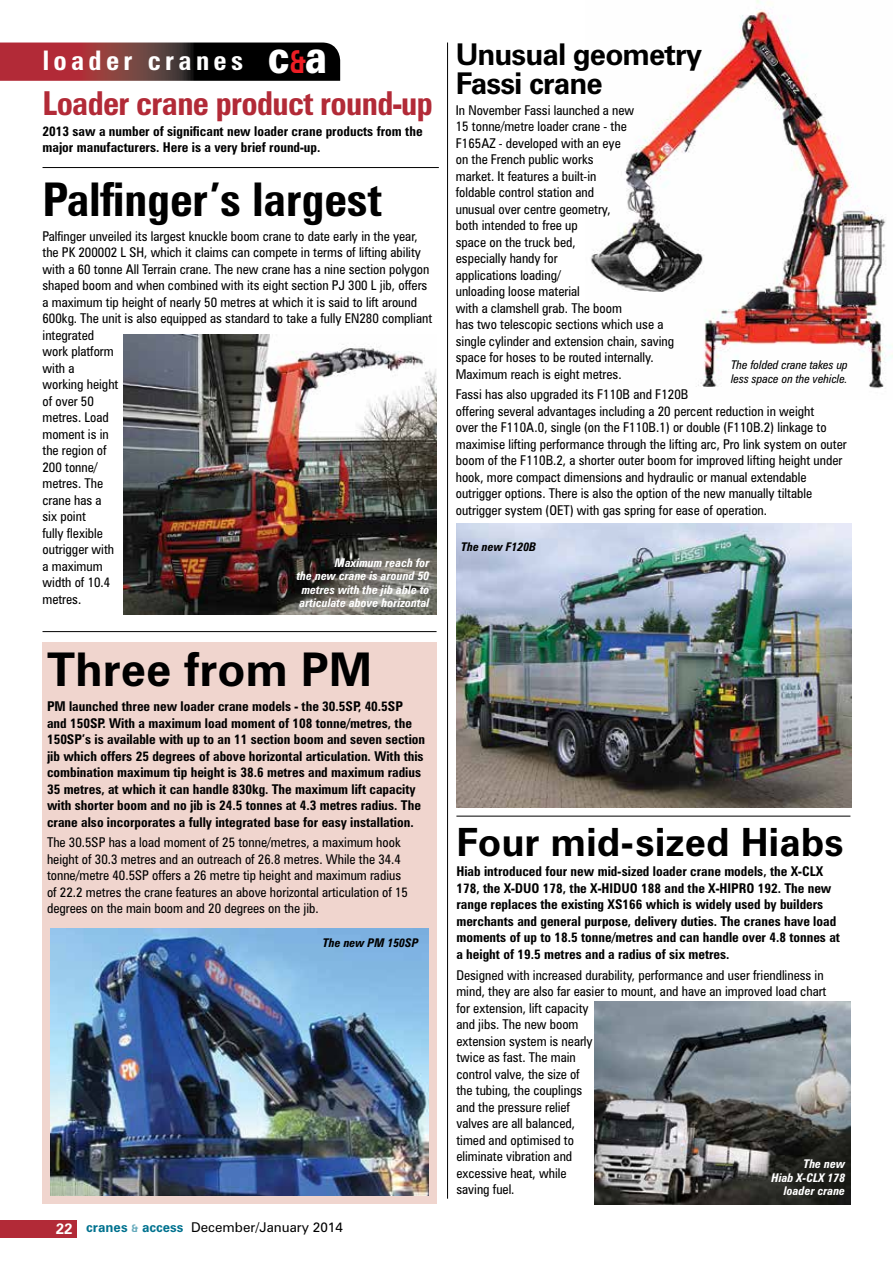
<style>
.page{position:relative;width:893px;height:1263px;background:#fff}
.page>*{position:absolute;margin:0;border:0;box-sizing:border-box;transform-origin:0 0}
.t1{font:700 condensed 46.5px "Zurich BT";color:#000}
.t2{font:700 46.5px "Zurich BT";color:#000}
.t3{font:700 39px "Zurich BT";color:#000}
.t4{font:700 condensed 33px "Zurich BT";letter-spacing:-.02em;color:#b22a37}
.t5{font:700 30px/28.5px "Zurich BT";letter-spacing:-.03em;color:#000}
.t6{font:700 condensed 27px "Zurich BT";letter-spacing:.16em;color:#fff}
.t7{font:condensed 13.5px/16.5px "Zurich BT";color:#000}
.t8{font:700 condensed 13.5px/16.5px "Zurich BT";color:#000}
.t9{font:13.5px "Zurich BT";color:#000}
.t10{font:italic 700 condensed 12px/13.5px "Zurich BT";color:#fff;text-align:right}
.t11{font:italic condensed 12px/13.5px "Zurich BT";color:#000}
.t12{font:italic 700 condensed 12px "Zurich BT";color:#000}
.s1{font-weight:900;font-stretch:normal;font-size:45.9px}
.s2{font-stretch:normal;font-size:31.65px;color:#ed1d24}
.s3{font-weight:700;font-size:15px;color:#fff}
.s4{font-weight:700;color:#00728f}
.s5{font-weight:700;font-size:10.5px;color:#66aabc}
</style>
<div class="page">
<div style="left:43px;top:642px;width:394px;height:561px;background:#f0d5ce"></div>
<div style="left:0;top:1220px;width:77px;height:17px;background:#b22a37"></div>
<svg style="left:0;top:43px;width:340px;height:38px;background:#512023"></svg>
<img style="left:124px;top:335px;width:313px;height:280px">
<img style="left:456px;top:524px;width:396px;height:283px">
<img style="left:50px;top:929px;width:378px;height:267px">
<img style="left:594px;top:1001px;width:256px;height:203px">
<img style="left:590px;top:0;width:303px;height:389px">
<hr style="left:447px;top:43px;width:1px;height:1156px;background:#000">
<hr style="left:43px;top:631px;width:394px;height:1px;background:#000">
<hr style="left:456px;top:816px;width:394px;height:1px;background:#000">
<hr style="left:43px;top:167px;width:396px;height:1px;background:#000">
<h3 class="t6" style="left:43px;top:44px;width:286px">loader cranes <span class="s1">c</span><span class="s2">&amp;</span><span class="s1">a</span></h3>
<h3 class="t4" style="left:43px;top:83px;width:392px">Loader crane product round-up</h3>
<p class="t8" style="left:43px;top:123px;width:382px">2013 saw a number of significant new loader crane products from the major manufacturers. Here is a very brief round-up.</p>
<h1 class="t1" style="left:43px;top:171px;width:341px">Palfinger’s largest</h1>
<p class="t7" style="left:43px;top:228px;width:391px">Palfinger unveiled its largest knuckle boom crane to date early in the year, the PK 200002 L SH, which it claims can compete in terms of lifting ability with a 60 tonne All Terrain crane. The new crane has a nine section polygon shaped boom and when combined with its eight section PJ 300 L jib, offers a maximum tip height of nearly 50 metres at which it is said to lift around<br>600kg. The unit is also equipped as standard to take a fully EN280 compliant integrated<br>work platform<br>with a<br>working height<br>of over 50<br>metres. Load<br>moment is in<br>the region of<br>200 tonne/<br>metres. The<br>crane has a<br>six point<br>fully flexible<br>outrigger with<br>a maximum<br>width of 10.4<br>metres.</p>
<p class="t10" style="left:297px;top:556px;width:134px">Maximum reach for<br>the new crane is around 50 metres with the jib able to articulate above horizontal</p>
<h1 class="t2" style="left:47px;top:641px;width:327px">Three from PM</h1>
<p class="t8" style="left:47px;top:698px;width:380px">PM launched three new loader crane models - the 30.5SP, 40.5SP and 150SP. With a maximum load moment of 108 tonne/metres, the 150SP’s is available with up to an 11 section boom and seven section jib which offers 25 degrees of above horizontal articulation. With this combination maximum tip height is 38.6 metres and maximum radius 35 metres, at which it can handle 830kg. The maximum lift capacity with shorter boom and no jib is 24.5 tonnes at 4.3 metres radius. The crane also incorporates a fully integrated base for easy installation.</p>
<p class="t7" style="left:47px;top:834px;width:363px">The 30.5SP has a load moment of 25 tonne/metres, a maximum hook height of 30.3 metres and an outreach of 26.8 metres. While the 34.4 tonne/metre 40.5SP offers a 26 metre tip height and maximum radius of 22.2 metres the crane features an above horizontal articulation of 15 degrees on the main boom and 20 degrees on the jib.</p>
<p class="t12" style="left:323px;top:935px;width:97px">The new PM 150SP</p>
<p class="t9" style="left:56px;top:1219px;width:288px"><span class="s3">22</span> <span class="s4">cranes</span> <span class="s5">&amp;</span> <span class="s4">access</span> December/January 2014</p>
<h3 class="t5" style="left:456px;top:40px;width:248px">Unusual geometry<br>Fassi crane</h3>
<p class="t7" style="left:456px;top:102px;width:220px">In November Fassi launched a new<br>15 tonne/metre loader crane - the<br>F165AZ - developed with an eye<br>on the French public works<br>market. It features a built-in<br>foldable control station and<br>unusual over centre geometry,<br>both intended to free up<br>space on the truck bed,<br>especially handy for<br>applications loading/<br>unloading loose material<br>with a clamshell grab. The boom<br>has two telescopic sections which use a single cylinder and extension chain, saving space for hoses to be routed internally.<br>Maximum reach is eight metres.</p>
<p class="t7" style="left:456px;top:386px;width:392px">Fassi has also upgraded its F110B and F120B<br>offering several advantages including a 20 percent reduction in weight<br>over the F110A.0, single (on the F110B.1) or double (F110B.2) linkage to maximise lifting performance through the lifting arc, Pro link system on outer boom of the F110B.2, a shorter outer boom for improved lifting height under hook, more compact dimensions and hydraulic or manual extendable outrigger options. There is also the option of the new manually tiltable outrigger system (OET) with gas spring for ease of operation.</p>
<p class="t11" style="left:731px;top:358px;width:118px">The folded crane takes up less space on the vehicle.</p>
<p class="t12" style="left:461px;top:539px;width:77px">The new F120B</p>
<h2 class="t3" style="left:456px;top:818px;width:389px">Four mid-sized Hiabs</h2>
<p class="t8" style="left:456px;top:863px;width:385px">Hiab introduced four new mid-sized loader crane models, the X-CLX 178, the X-DUO 178, the X-HIDUO 188 and the X-HIPRO 192. The new range replaces the existing XS166 which is widely used by builders merchants and general purpose, delivery duties. The cranes have load moments of up to 18.5 tonne/metres and can handle over 4.8 tonnes at a height of 19.5 metres and a radius of six metres.</p>
<p class="t7" style="left:456px;top:966px;width:372px">Designed with increased durability, performance and user friendliness in mind, they are also far easier to mount, and have an improved load chart for extension, lift capacity<br>and jibs. The new boom<br>extension system is nearly<br>twice as fast. The main<br>control valve, the size of<br>the tubing, the couplings<br>and the pressure relief<br>valves are all balanced,<br>timed and optimised to<br>eliminate vibration and<br>excessive heat, while<br>saving fuel.</p>
<p class="t10" style="left:771px;top:1157px;width:75px">The new<br>Hiab X-CLX 178 loader crane</p>
</div>
